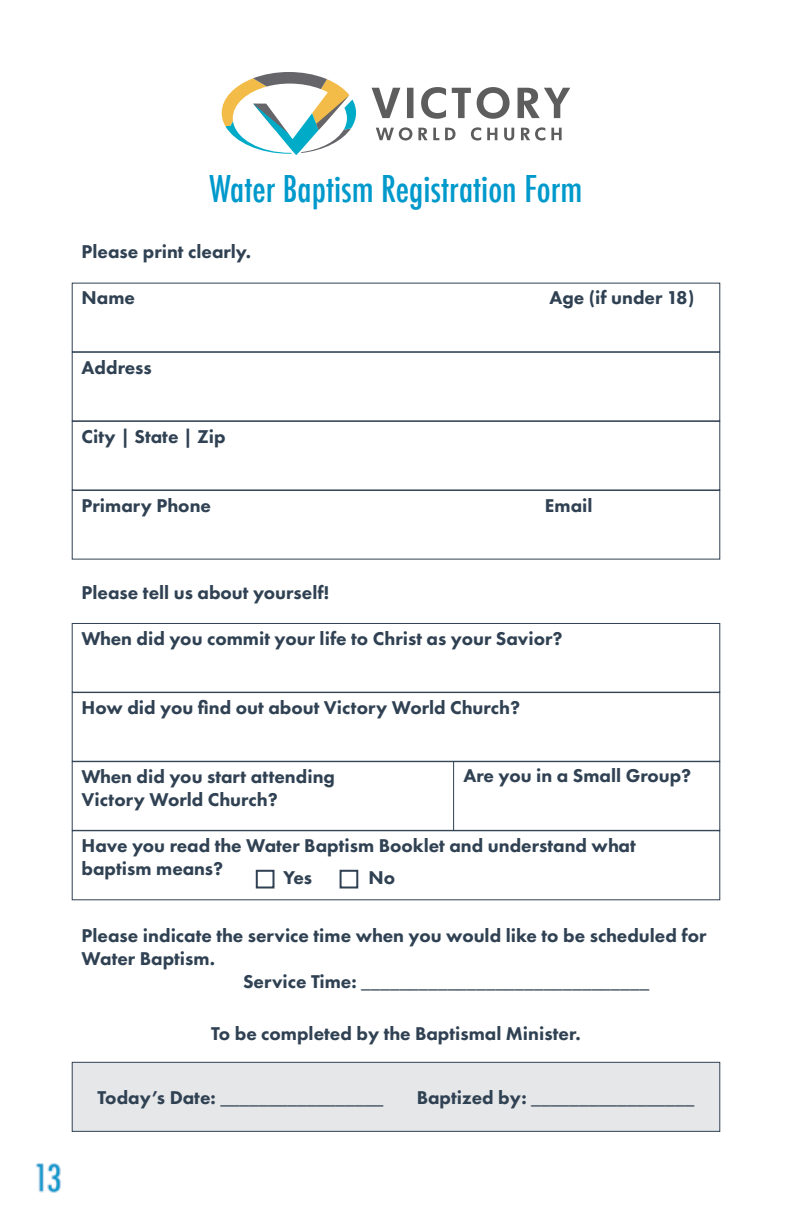
<style>
.page{position:relative;width:792px;height:1224px;background:#fff}
.page>*{position:absolute;margin:0;border:0;box-sizing:border-box;transform-origin:0 0}
.t1{font:500 condensed 36px "Futura";color:#09c}
.t2{font:800 19.2px/23px "Futura PT";color:#2f4152}
.t3{font:19.2px "Futura PT";color:#2f4152}
.s1{font-weight:800}
</style>
<div class="page">
<img style="left:35px;top:87px;width:686px;height:1106px">
<svg style="left:222px;top:72px;width:134px;height:83px"></svg>
<svg style="left:372px;top:87px;width:198px;height:54px"></svg>
<div style="left:72px;top:283px;width:648px;height:69px;border:1px solid #2f4152"></div>
<div style="left:72px;top:623px;width:648px;height:69px;border:1px solid #2f4152"></div>
<div style="left:72px;top:352px;width:648px;height:69px;border:1px solid #2f4152"></div>
<div style="left:72px;top:692px;width:648px;height:69px;border:1px solid #2f4152"></div>
<div style="left:72px;top:421px;width:648px;height:69px;border:1px solid #2f4152"></div>
<div style="left:72px;top:761px;width:648px;height:70px;border:1px solid #2f4152"></div>
<div style="left:72px;top:490px;width:648px;height:69px;border:1px solid #2f4152"></div>
<div style="left:72px;top:1062px;width:648px;height:70px;background:#e6e7e8;border:1px solid #2f4152"></div>
<hr style="left:453px;top:761px;width:1px;height:70px;background:#2f4152">
<div style="left:256px;top:870px;width:19px;height:19px;border:2px solid #2f4152"></div>
<div style="left:340px;top:870px;width:18px;height:19px;border:2px solid #2f4152"></div>
<h1 class="t1" style="left:209px;top:166px;width:375px">Water Baptism Registration Form</h1>
<p class="t2" style="left:82px;top:240px;width:171px">Please print clearly.</p>
<p class="t2" style="left:82px;top:286px;width:55px">Name</p>
<p class="t2" style="left:549px;top:286px;width:146px">Age (if under 18)</p>
<p class="t2" style="left:82px;top:355px;width:72px">Address</p>
<p class="t2" style="left:82px;top:424px;width:146px">City | State | Zip</p>
<p class="t2" style="left:82px;top:494px;width:131px">Primary Phone</p>
<p class="t2" style="left:545px;top:494px;width:49px">Email</p>
<p class="t2" style="left:82px;top:580px;width:249px">Please tell us about yourself!</p>
<p class="t2" style="left:82px;top:627px;width:482px">When did you commit your life to Christ as your Savior?</p>
<p class="t2" style="left:82px;top:696px;width:440px">How did you find out about Victory World Church?</p>
<p class="t2" style="left:464px;top:764px;width:229px">Are you in a Small Group?</p>
<p class="t2" style="left:82px;top:765px;width:255px">When did you start attending<br>Victory World Church?</p>
<p class="t2" style="left:82px;top:834px;width:556px">Have you read the Water Baptism Booklet and understand what baptism means?</p>
<p class="t2" style="left:283px;top:866px;width:31px">Yes</p>
<p class="t2" style="left:369px;top:866px;width:28px">No</p>
<p class="t2" style="left:82px;top:924px;width:626px">Please indicate the service time when you would like to be scheduled for<br>Water Baptism.</p>
<p class="t3" style="left:243px;top:970px;width:408px"><span class="s1">Service Time:</span> ______________________________</p>
<p class="t2" style="left:211px;top:1022px;width:371px">To be completed by the Baptismal Minister.</p>
<p class="t3" style="left:98px;top:1086px;width:287px"><span class="s1">Today’s Date:</span> _________________</p>
<p class="t3" style="left:417px;top:1086px;width:279px"><span class="s1">Baptized by:</span> _________________</p>
</div>
